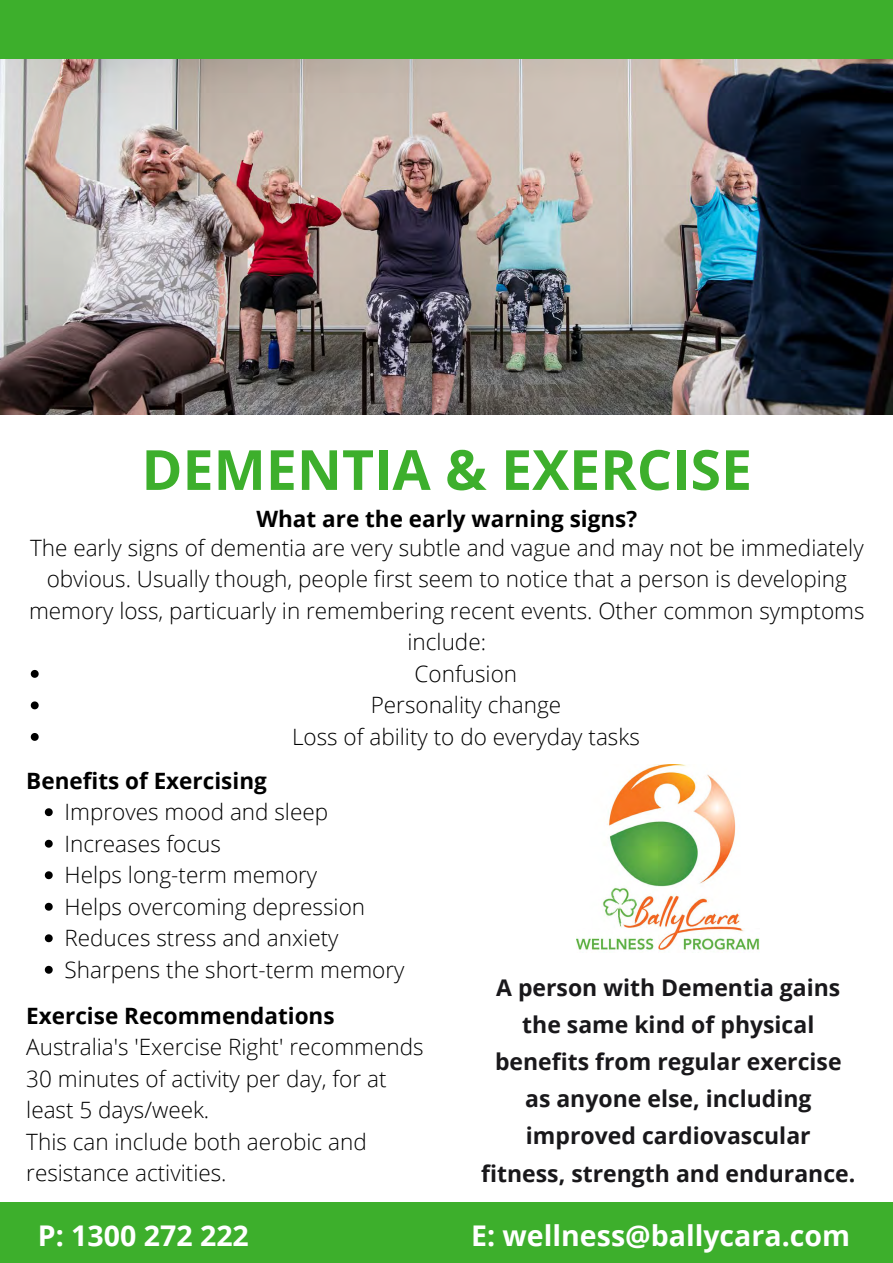
<style>
.page{position:relative;width:893px;height:1263px;background:#fff}
.page>*{position:absolute;margin:0;border:0;box-sizing:border-box;transform-origin:0 0}
.t1{font:700 55.43px "Open Sans";color:#3daf2c}
.t2{font:700 28.5px "Open Sans";color:#fff}
.t3{font:700 23.02px/37.1px "Open Sans";color:#19181b;text-align:center}
.t4{font:300 22.5px/31.5px "Open Sans";color:#000}
.t5{font:700 22.5px "Open Sans";color:#000}
</style>
<div class="page">
<img style="left:0;top:59px;width:893px;height:356px">
<svg style="left:31px;top:670px;width:8px;height:8px"></svg>
<svg style="left:31px;top:701px;width:8px;height:8px"></svg>
<svg style="left:31px;top:733px;width:8px;height:8px"></svg>
<svg style="left:45px;top:808px;width:8px;height:8px"></svg>
<svg style="left:45px;top:840px;width:8px;height:8px"></svg>
<svg style="left:45px;top:871px;width:8px;height:8px"></svg>
<svg style="left:45px;top:903px;width:8px;height:8px"></svg>
<svg style="left:45px;top:934px;width:8px;height:8px"></svg>
<svg style="left:45px;top:966px;width:8px;height:8px"></svg>
<div style="left:0;top:0;width:893px;height:59px;background:#3daf2c"></div>
<div style="left:0;top:1202px;width:893px;height:61px;background:#3daf2c"></div>
<img style="left:577px;top:764px;width:183px;height:187px">
<p class="t1" style="left:141px;top:431px;width:612px">DEMENTIA &amp; EXERCISE</p>
<p class="t5" style="left:256px;top:503px;width:382px">What are the early warning signs?</p>
<p class="t4" style="left:29px;top:531px;width:837px;text-align:center">The early signs of dementia are very subtle and vague and may not be immediately obvious. Usually though, people first seem to notice that a person is developing memory loss, particuarly in remembering recent events. Other common symptoms include:</p>
<p class="t5" style="left:26px;top:764px;width:242px">Benefits of Exercising</p>
<p class="t4" style="left:415px;top:657px;width:104px">Confusion</p>
<p class="t4" style="left:371px;top:689px;width:192px">Personality change</p>
<p class="t4" style="left:292px;top:720px;width:349px">Loss of ability to do everyday tasks</p>
<p class="t4" style="left:65px;top:795px;width:265px">Improves mood and sleep</p>
<p class="t4" style="left:65px;top:827px;width:158px">Increases focus</p>
<p class="t4" style="left:65px;top:858px;width:254px">Helps long-term memory</p>
<p class="t4" style="left:65px;top:890px;width:302px">Helps overcoming depression</p>
<p class="t4" style="left:65px;top:922px;width:275px">Reduces stress and anxiety</p>
<p class="t4" style="left:65px;top:953px;width:341px">Sharpens the short-term memory</p>
<p class="t5" style="left:26px;top:999px;width:310px">Exercise Recommendations</p>
<p class="t4" style="left:26px;top:1031px;width:399px">Australia's 'Exercise Right' recommends<br>30 minutes of activity per day, for at least 5 days/week.</p>
<p class="t4" style="left:26px;top:1125px;width:342px">This can include both aerobic and resistance activities.</p>
<p class="t3" style="left:481px;top:968px;width:375px">A person with Dementia gains the same kind of physical benefits from regular exercise as anyone else, including improved cardiovascular fitness, strength and endurance.</p>
<p class="t2" style="left:38px;top:1215px;width:213px">P: 1300 272 222</p>
<p class="t2" style="left:471px;top:1215px;width:380px">E: wellness@ballycara.com</p>
</div>
